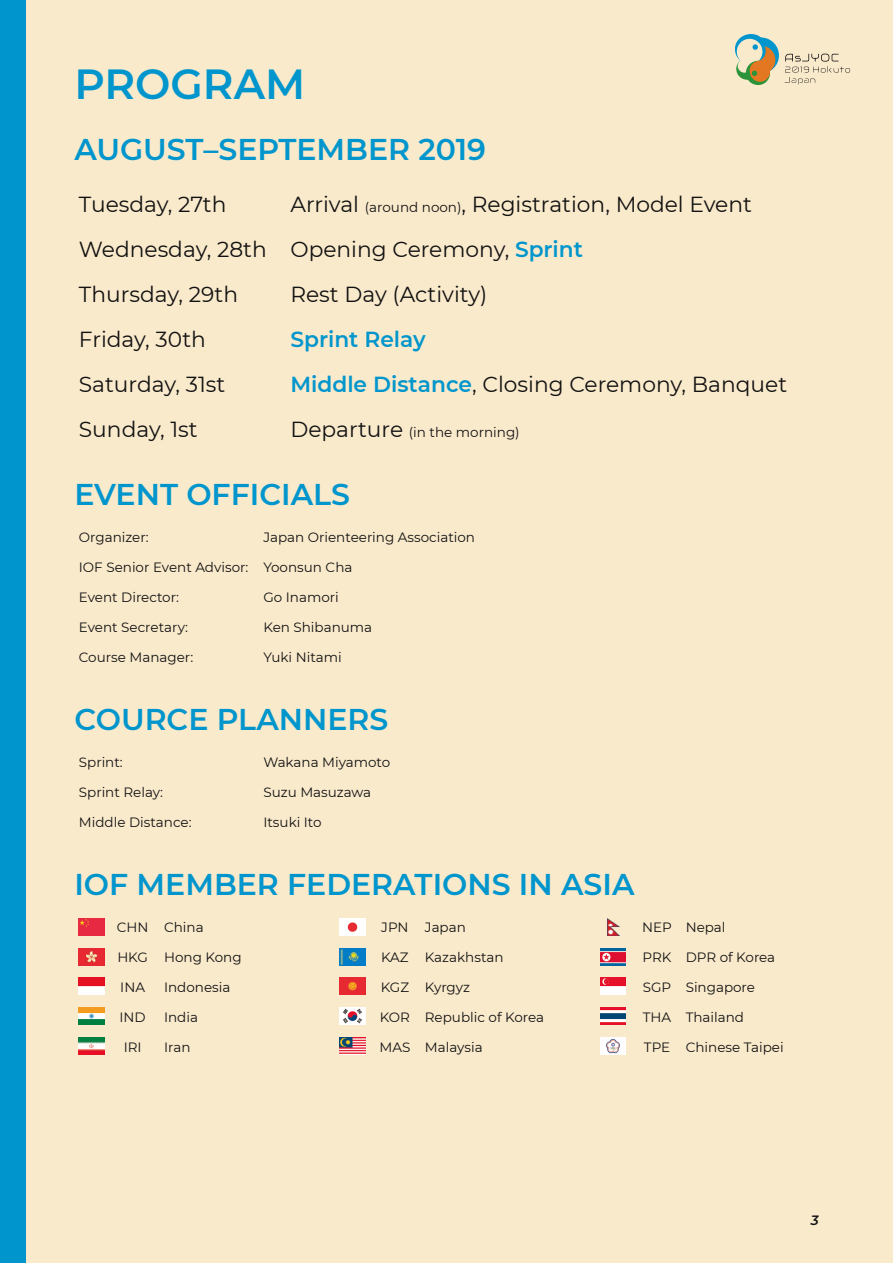
<style>
.page{position:relative;width:893px;height:1263px;background:#faeacc}
.page>*{position:absolute;margin:0;border:0;box-sizing:border-box;transform-origin:0 0}
.t1{font:600 42px "Montserrat";color:#0096cd}
.t2{font:600 30px "Montserrat";color:#0096cd}
.t3{font:21.75px/45px "Montserrat";color:#121212}
.t4{font:600 21.75px "Montserrat";color:#0096cd}
.t5{font:13.5px "Montserrat";color:#121212}
.t6{font:italic 600 13.5px "Montserrat";color:#121212}
.s1{font-size:13.5px}
.s2{font-weight:600;color:#0096cd}
.s3{font-size:21.75px}
</style>
<div class="page">
<svg style="left:785px;top:54px;width:65px;height:30px"></svg>
<svg style="left:736px;top:58px;width:22px;height:22px"></svg>
<svg style="left:743px;top:37px;width:36px;height:36px"></svg>
<div style="left:747px;top:46px;width:28px;height:28px;background:#e47721;border-radius:50%"></div>
<div style="left:738px;top:59px;width:13px;height:14px;background:#faeacc;border-radius:50%"></div>
<svg style="left:746px;top:61px;width:24px;height:24px"></svg>
<svg style="left:750px;top:62px;width:20px;height:20px"></svg>
<div style="left:750px;top:61px;width:19px;height:19px;background:#d27821;border-radius:50%"></div>
<div style="left:750px;top:61px;width:20px;height:20px;background:#e47721;border-radius:50%"></div>
<div style="left:750px;top:62px;width:20px;height:19px;background:#e47721;border-radius:50%"></div>
<svg style="left:752px;top:71px;width:5px;height:5px"></svg>
<svg style="left:735px;top:34px;width:31px;height:30px"></svg>
<div style="left:0;top:0;width:26px;height:1263px;background:#0096cd"></div>
<img style="left:79px;top:918px;width:25px;height:17px">
<img style="left:79px;top:948px;width:25px;height:17px">
<img style="left:79px;top:978px;width:25px;height:17px">
<img style="left:79px;top:1007px;width:25px;height:17px">
<img style="left:79px;top:1037px;width:25px;height:17px">
<img style="left:340px;top:918px;width:25px;height:17px">
<img style="left:340px;top:948px;width:25px;height:17px">
<img style="left:340px;top:978px;width:25px;height:17px">
<img style="left:340px;top:1007px;width:25px;height:17px">
<img style="left:340px;top:1037px;width:25px;height:17px">
<img style="left:600px;top:1007px;width:26px;height:17px">
<img style="left:607px;top:918px;width:12px;height:17px">
<img style="left:600px;top:948px;width:26px;height:17px">
<img style="left:600px;top:978px;width:26px;height:17px">
<img style="left:600px;top:1037px;width:26px;height:17px">
<h1 class="t1" style="left:74px;top:55px;width:232px">PROGRAM</h1>
<h2 class="t2" style="left:74px;top:128px;width:413px">AUGUST–SEPTEMBER 2019</h2>
<h3 class="t3" style="left:79px;top:181px;width:149px">Tuesday, 27th</h3>
<h3 class="t3" style="left:79px;top:181px;width:675px;text-indent:212px">Arrival <span class="s1">(around noon)</span>, Registration, Model Event<br>Wednesday, 28th Opening Ceremony, <span class="s2">Sprint<br></span>Thursday, 29th</h3>
<h3 class="t3" style="left:290px;top:271px;width:198px">Rest Day (Activity)</h3>
<h3 class="t3" style="left:79px;top:316px;width:129px">Friday, 30th</h3>
<h3 class="t4" style="left:290px;top:324px;width:137px">Sprint Relay</h3>
<h3 class="t3" style="left:79px;top:361px;width:148px">Saturday, 31st</h3>
<h3 class="t3" style="left:290px;top:361px;width:498px"><span class="s2">Middle Distance</span>, Closing Ceremony, Banquet</h3>
<h3 class="t3" style="left:79px;top:406px;width:120px">Sunday, 1st</h3>
<p class="t5" style="left:290px;top:423px;width:231px"><span class="s3">Departure</span> (in the morning)</p>
<h2 class="t2" style="left:74px;top:473px;width:277px">EVENT OFFICIALS</h2>
<p class="t5" style="left:79px;top:528px;width:71px">Organizer:</p>
<p class="t5" style="left:263px;top:528px;width:213px">Japan Orienteering Association</p>
<p class="t5" style="left:79px;top:558px;width:275px">IOF Senior Event Advisor: Yoonsun Cha</p>
<p class="t5" style="left:79px;top:588px;width:102px">Event Director:</p>
<p class="t5" style="left:263px;top:588px;width:77px">Go Inamori</p>
<p class="t5" style="left:79px;top:618px;width:111px">Event Secretary:</p>
<p class="t5" style="left:263px;top:618px;width:110px">Ken Shibanuma</p>
<p class="t5" style="left:79px;top:648px;width:116px">Course Manager:</p>
<p class="t5" style="left:263px;top:648px;width:80px">Yuki Nitami</p>
<h2 class="t2" style="left:74px;top:698px;width:315px">COURCE PLANNERS</h2>
<p class="t5" style="left:79px;top:753px;width:45px">Sprint:</p>
<p class="t5" style="left:263px;top:753px;width:128px">Wakana Miyamoto</p>
<p class="t5" style="left:79px;top:783px;width:86px">Sprint Relay:</p>
<p class="t5" style="left:263px;top:783px;width:109px">Suzu Masuzawa</p>
<p class="t5" style="left:79px;top:813px;width:114px">Middle Distance:</p>
<p class="t5" style="left:263px;top:813px;width:60px">Itsuki Ito</p>
<h2 class="t2" style="left:74px;top:863px;width:562px">IOF MEMBER FEDERATIONS IN ASIA</h2>
<p class="t5" style="left:117px;top:918px;width:88px">CHN China</p>
<p class="t5" style="left:381px;top:918px;width:86px">JPN Japan</p>
<p class="t5" style="left:642px;top:918px;width:85px">NEP Nepal</p>
<p class="t5" style="left:117px;top:948px;width:126px">HKG Hong Kong</p>
<p class="t5" style="left:381px;top:948px;width:124px">KAZ Kazakhstan</p>
<p class="t5" style="left:643px;top:948px;width:134px">PRK DPR of Korea</p>
<p class="t5" style="left:120px;top:978px;width:26px">INA</p>
<p class="t5" style="left:164px;top:978px;width:68px">Indonesia</p>
<p class="t5" style="left:381px;top:978px;width:91px">KGZ Kyrgyz</p>
<p class="t5" style="left:643px;top:978px;width:114px">SGP Singapore</p>
<p class="t5" style="left:120px;top:1008px;width:28px">IND</p>
<p class="t5" style="left:164px;top:1008px;width:35px">India</p>
<p class="t5" style="left:380px;top:1008px;width:166px">KOR Republic of Korea</p>
<p class="t5" style="left:643px;top:1008px;width:103px">THA Thailand</p>
<p class="t5" style="left:124px;top:1038px;width:19px">IRI</p>
<p class="t5" style="left:164px;top:1038px;width:28px">Iran</p>
<p class="t5" style="left:379px;top:1038px;width:105px">MAS Malaysia</p>
<p class="t5" style="left:644px;top:1038px;width:141px">TPE Chinese Taipei</p>
<p class="t6" style="left:811px;top:1211px;width:9px">3</p>
</div>
